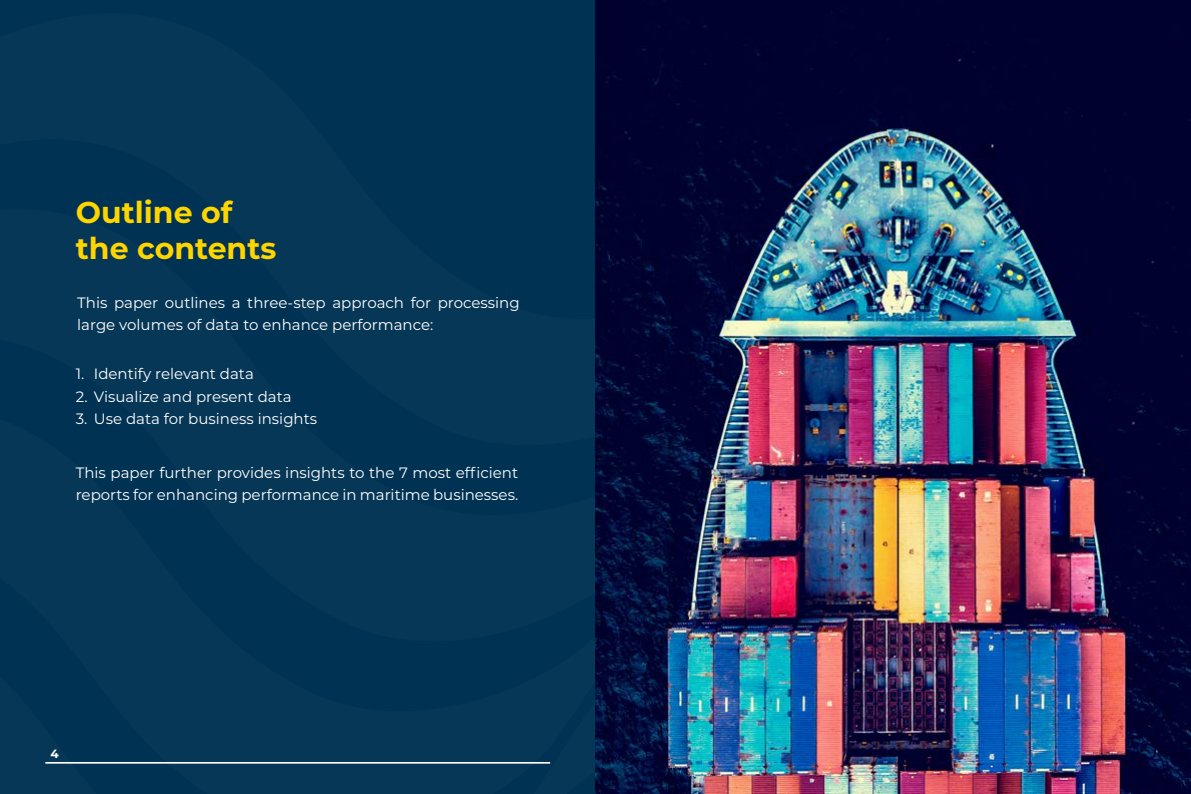
<style>
.page{position:relative;width:1191px;height:794px;background:#fff}
.page>*{position:absolute;margin:0;border:0;box-sizing:border-box;transform-origin:0 0}
.t1{font:700 30px/36px "Montserrat";color:#ffd500}
.t2{font:15px/22px "Montserrat";color:#fff}
.t3{font:700 12px "Montserrat";color:#fff}
</style>
<div class="page">
<div style="left:0;top:476px;width:595px;height:71px;background:#073757"></div>
<div style="left:0;top:547px;width:595px;height:247px;background:#073757"></div>
<div style="left:0;top:13px;width:595px;height:463px;background:#073757"></div>
<img style="left:595px;top:0;width:596px;height:794px">
<hr style="left:45px;top:762px;width:505px;height:1px;background:#fff">
<hr style="left:45px;top:763px;width:505px;height:1px;background:#fff">
<h1 class="t1" style="left:76px;top:193px;width:202px">Outline of the contents</h1>
<p class="t2" style="left:77px;top:291px;width:444px">This paper outlines a three-step approach for processing large volumes of data to enhance performance:</p>
<p class="t2" style="left:76px;top:363px;width:180px">1. Identify relevant data</p>
<p class="t2" style="left:76px;top:385px;width:217px">2. Visualize and present data</p>
<p class="t2" style="left:76px;top:407px;width:243px">3. Use data for business insights</p>
<p class="t2" style="left:76px;top:461px;width:444px">This paper further provides insights to the 7 most efficient reports for enhancing performance in maritime businesses.</p>
<p class="t3" style="left:50px;top:745px;width:10px">4</p>
</div>
